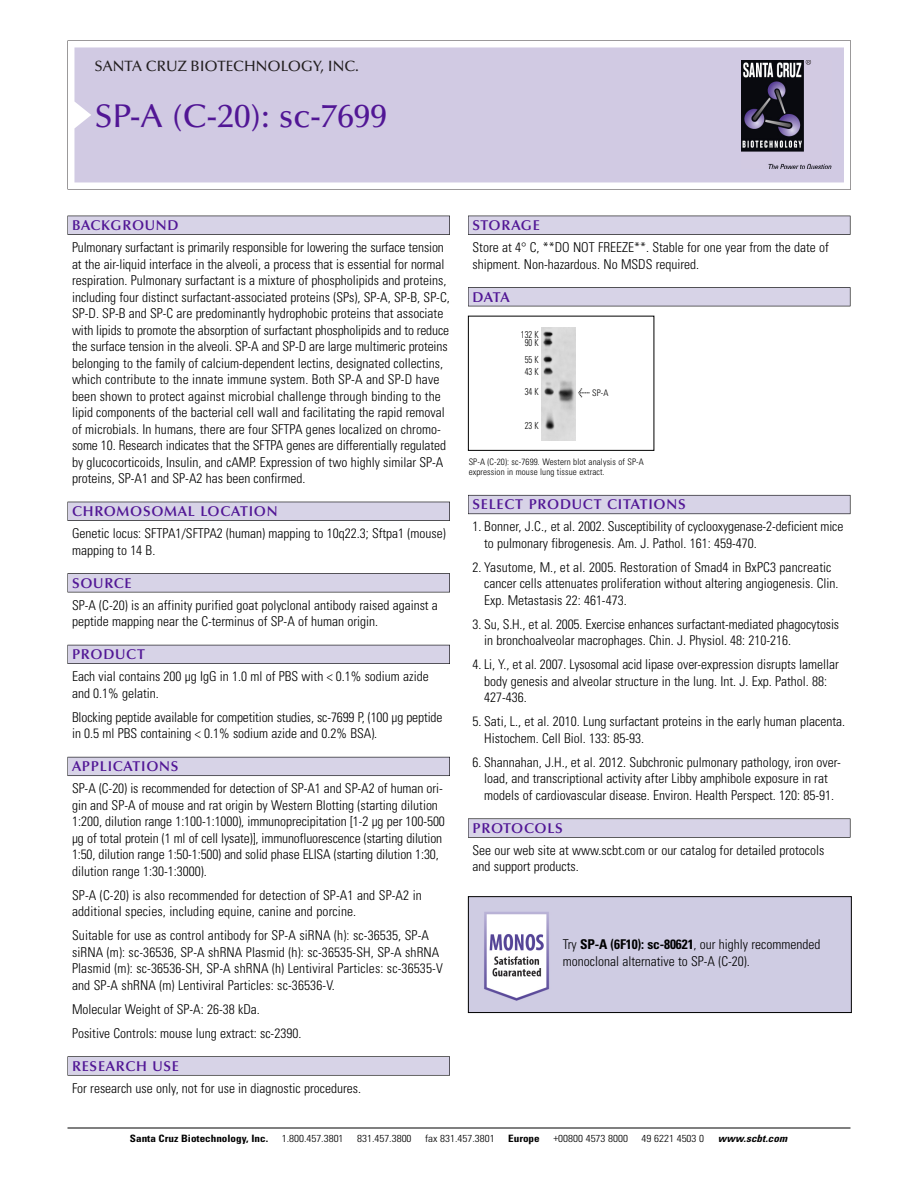
<style>
.page{position:relative;width:918px;height:1188px;background:#fff}
.page>*{position:absolute;margin:0;border:0;box-sizing:border-box;transform-origin:0 0}
.t1{font:500 33px "Optima";color:#511695}
.t2{font:500 15px "Optima";color:#231f20}
.t3{font:600 14.25px "Optima";letter-spacing:.05em;color:#511695}
.t4{font:300 condensed 13.5px/16.5px "Univers";color:#000}
.t5{font:300 condensed 10.2px "Univers";color:#000;scale:1.1 1}
.t6{font:700 condensed 10.2px "Univers";color:#000;scale:1.1 1}
.t7{font:italic 700 condensed 10.2px "Univers";letter-spacing:.005em;color:#000;scale:1.1 1}
.t8{font:300 condensed 9.75px/8.7px "Univers";color:#000;text-align:center;scale:.87 1}
.t9{font:300 condensed 9px/10.5px "Univers";letter-spacing:.015em;color:#000}
.s1{font-family:"Meta Plus";font-weight:400;font-stretch:normal;font-size:10.5px}
.s2{font-weight:700}
</style>
<div class="page">
<svg style="left:68px;top:40px;width:783px;height:149px"></svg>
<div style="left:74px;top:47px;width:770px;height:135px;background:#d1cae3"></div>
<img style="left:741px;top:60px;width:90px;height:108px">
<div style="left:68px;top:216px;width:382px;height:19px;background:#525155"></div>
<div style="left:68px;top:216px;width:381px;height:18px;background:#d7d3e7"></div>
<div style="left:68px;top:502px;width:382px;height:19px;background:#515055"></div>
<div style="left:68px;top:502px;width:381px;height:18px;background:#d7d3e7"></div>
<div style="left:68px;top:573px;width:382px;height:19px;background:#545357"></div>
<div style="left:68px;top:574px;width:381px;height:18px;background:#d7d3e7"></div>
<div style="left:68px;top:645px;width:382px;height:19px;background:#54535a"></div>
<div style="left:68px;top:645px;width:381px;height:18px;background:#d7d3e7"></div>
<div style="left:68px;top:757px;width:382px;height:19px;background:#5b5a62"></div>
<div style="left:68px;top:757px;width:381px;height:18px;background:#d7d3e7"></div>
<div style="left:68px;top:1056px;width:382px;height:20px;background:#626263"></div>
<div style="left:68px;top:1057px;width:381px;height:18px;background:#d7d3e7"></div>
<div style="left:468px;top:216px;width:382px;height:19px;background:#525155"></div>
<div style="left:468px;top:216px;width:382px;height:18px;background:#d7d3e7"></div>
<div style="left:468px;top:287px;width:382px;height:19px;background:#525155"></div>
<div style="left:468px;top:288px;width:382px;height:18px;background:#d7d3e7"></div>
<div style="left:468px;top:495px;width:382px;height:19px;background:#66646d"></div>
<div style="left:468px;top:496px;width:382px;height:18px;background:#d7d3e7"></div>
<svg style="left:468px;top:818px;width:382px;height:20px"></svg>
<div style="left:468px;top:819px;width:382px;height:18px;background:#d7d3e7"></div>
<hr style="left:68px;top:1128px;width:782px;height:1px;background:#000">
<div style="left:468px;top:316px;width:186px;height:135px;border:1px solid #000"></div>
<img style="left:542px;top:328px;width:33px;height:112px">
<img style="left:470px;top:898px;width:380px;height:113px">
<div style="left:468px;top:896px;width:384px;height:117px;border:1px solid #000"></div>
<p class="t2" style="left:94px;top:61px;width:266px">SANTA CRUZ BIOTECHNOLOGY, INC.</p>
<h1 class="t1" style="left:94px;top:103px;width:294px">SP-A (C-20): sc-7699</h1>
<p class="t3" style="left:72px;top:219px;width:108px">BACKGROUND</p>
<p class="t4" style="left:72px;top:240px;width:379px">Pulmonary surfactant is primarily responsible for lowering the surface tension at the air-liquid interface in the alveoli, a process that is essential for normal respiration. Pulmonary surfactant is a mixture of phospholipids and proteins, including four distinct surfactant-associated proteins (SPs), SP-A, SP-B, SP-C, SP-D. SP-B and SP-C are predominantly hydrophobic proteins that associate with lipids to promote the absorption of surfactant phospholipids and to reduce the surface tension in the alveoli. SP-A and SP-D are large multimeric proteins belonging to the family of calcium-dependent lectins, designated collectins, which contribute to the innate immune system. Both SP-A and SP-D have been shown to protect against microbial challenge through binding to the lipid components of the bacterial cell wall and facilitating the rapid removal of microbials. In humans, there are four SFTPA genes localized on chromo&shy;some 10. Research indicates that the SFTPA genes are differentially regulated by glucocorticoids, Insulin, and cAMP. Expression of two highly similar SP-A proteins, SP-A1 and SP-A2 has been confirmed.</p>
<p class="t3" style="left:72px;top:506px;width:207px">CHROMOSOMAL LOCATION</p>
<p class="t4" style="left:72px;top:526px;width:375px">Genetic locus: SFTPA1/SFTPA2 (human) mapping to 10q22.3; Sftpa1 (mouse) mapping to 14 B.</p>
<p class="t3" style="left:72px;top:577px;width:61px">SOURCE</p>
<p class="t4" style="left:72px;top:598px;width:367px">SP-A (C-20) is an affinity purified goat polyclonal antibody raised against a peptide mapping near the C-terminus of SP-A of human origin.</p>
<p class="t3" style="left:72px;top:649px;width:74px">PRODUCT</p>
<p class="t4" style="left:72px;top:669px;width:358px">Each vial contains 200 µg IgG in 1.0 ml of PBS with &lt; 0.1% sodium azide and 0.1% gelatin.</p>
<p class="t4" style="left:72px;top:710px;width:372px">Blocking peptide available for competition studies, sc-7699 P, (100 µg peptide in 0.5 ml PBS containing &lt; 0.1% sodium azide and 0.2% BSA).</p>
<p class="t3" style="left:72px;top:761px;width:108px">APPLICATIONS</p>
<p class="t4" style="left:72px;top:781px;width:374px">SP-A (C-20) is recommended for detection of SP-A1 and SP-A2 of human ori&shy;gin and SP-A of mouse and rat origin by Western Blotting (starting dilution 1:200, dilution range 1:100-1:1000), immunoprecipitation [1-2 µg per 100-500 µg of total protein (1 ml of cell lysate)], immunofluorescence (starting dilution 1:50, dilution range 1:50-1:500) and solid phase ELISA (starting dilution 1:30, dilution range 1:30-1:3000).</p>
<p class="t4" style="left:72px;top:888px;width:351px">SP-A (C-20) is also recommended for detection of SP-A1 and SP-A2 in additional species, including equine, canine and porcine.</p>
<p class="t4" style="left:72px;top:928px;width:372px">Suitable for use as control antibody for SP-A siRNA (h): sc-36535, SP-A siRNA (m): sc-36536, SP-A shRNA Plasmid (h): sc-36535-SH, SP-A shRNA Plasmid (m): sc-36536-SH, SP-A shRNA (h) Lentiviral Particles: sc-36535-V and SP-A shRNA (m) Lentiviral Particles: sc-36536-V.</p>
<p class="t4" style="left:72px;top:998px;width:231px;line-height:24px">Molecular Weight of SP-A: 26-38 kDa.<br>Positive Controls: mouse lung extract: sc-2390.</p>
<p class="t3" style="left:72px;top:1060px;width:109px">RESEARCH USE</p>
<p class="t4" style="left:72px;top:1081px;width:290px">For research use only, not for use in diagnostic procedures.</p>
<p class="t3" style="left:473px;top:219px;width:69px">STORAGE</p>
<p class="t4" style="left:473px;top:240px;width:358px">Store at 4° C, **DO NOT FREEZE**. Stable for one year from the date of shipment. Non-hazardous. No MSDS required.</p>
<p class="t3" style="left:473px;top:291px;width:39px">DATA</p>
<p class="t8" style="left:521px;top:331px;width:22px">132 K<br>90 K</p>
<p class="t8" style="left:525px;top:355px;width:18px;line-height:12px;text-align:left">55 K<br>43 K</p>
<p class="t8" style="left:525px;top:389px;width:18px">34 K</p>
<p class="t8" style="left:525px;top:422px;width:18px">23 K</p>
<p class="t9" style="left:578px;top:388px;width:32px"><span class="s1">&lt;</span> SP-A</p>
<p class="t9" style="left:469px;top:457px;width:177px">SP-A (C-20): sc-7699. Western blot analysis of SP-A expression in mouse lung tissue extract.</p>
<p class="t3" style="left:473px;top:499px;width:215px">SELECT PRODUCT CITATIONS</p>
<p class="t4" style="left:484px;top:520px;width:361px;text-indent:-12px">1. Bonner, J.C., et al. 2002. Susceptibility of cyclooxygenase-2-deficient mice to pulmonary fibrogenesis. Am. J. Pathol. 161: 459-470.</p>
<p class="t4" style="left:484px;top:560px;width:356px;text-indent:-12px">2. Yasutome, M., et al. 2005. Restoration of Smad4 in BxPC3 pancreatic cancer cells attenuates proliferation without altering angiogenesis. Clin.<br>Exp. Metastasis 22: 461-473.</p>
<p class="t4" style="left:484px;top:617px;width:356px;text-indent:-12px">3. Su, S.H., et al. 2005. Exercise enhances surfactant-mediated phagocytosis in bronchoalveolar macrophages. Chin. J. Physiol. 48: 210-216.</p>
<p class="t4" style="left:484px;top:658px;width:356px;text-indent:-12px">4. Li, Y., et al. 2007. Lysosomal acid lipase over-expression disrupts lamellar body genesis and alveolar structure in the lung. Int. J. Exp. Pathol. 88:<br>427-436.</p>
<p class="t4" style="left:484px;top:715px;width:362px;text-indent:-12px">5. Sati, L., et al. 2010. Lung surfactant proteins in the early human placenta.<br>Histochem. Cell Biol. 133: 85-93.</p>
<p class="t4" style="left:473px;top:755px;width:370px;text-align:center">6. Shannahan, J.H., et al. 2012. Subchronic pulmonary pathology, iron over&shy;load, and transcriptional activity after Libby amphibole exposure in rat models of cardiovascular disease. Environ. Health Perspect. 120: 85-91.</p>
<p class="t3" style="left:473px;top:822px;width:92px">PROTOCOLS</p>
<p class="t4" style="left:473px;top:843px;width:353px">See our web site at www.scbt.com or our catalog for detailed protocols and support products.</p>
<p class="t4" style="left:563px;top:937px;width:259px">Try <span class="s2">SP-A (6F10): sc-80621</span>, our highly recommended monoclonal alternative to SP-A (C-20).</p>
<p class="t6" style="left:130px;top:1135px;width:127px">Santa Cruz Biotechnology, Inc.</p>
<p class="t5" style="left:282px;top:1135px;width:58px">1.800.457.3801</p>
<p class="t5" style="left:357px;top:1135px;width:51px">831.457.3800</p>
<p class="t5" style="left:425px;top:1135px;width:65px">fax 831.457.3801</p>
<p class="t6" style="left:508px;top:1135px;width:30px">Europe</p>
<p class="t5" style="left:553px;top:1135px;width:69px">+00800 4573 8000</p>
<p class="t5" style="left:642px;top:1135px;width:58px">49 6221 4503 0</p>
<p class="t7" style="left:718px;top:1135px;width:64px">www.scbt.com</p>
</div>
